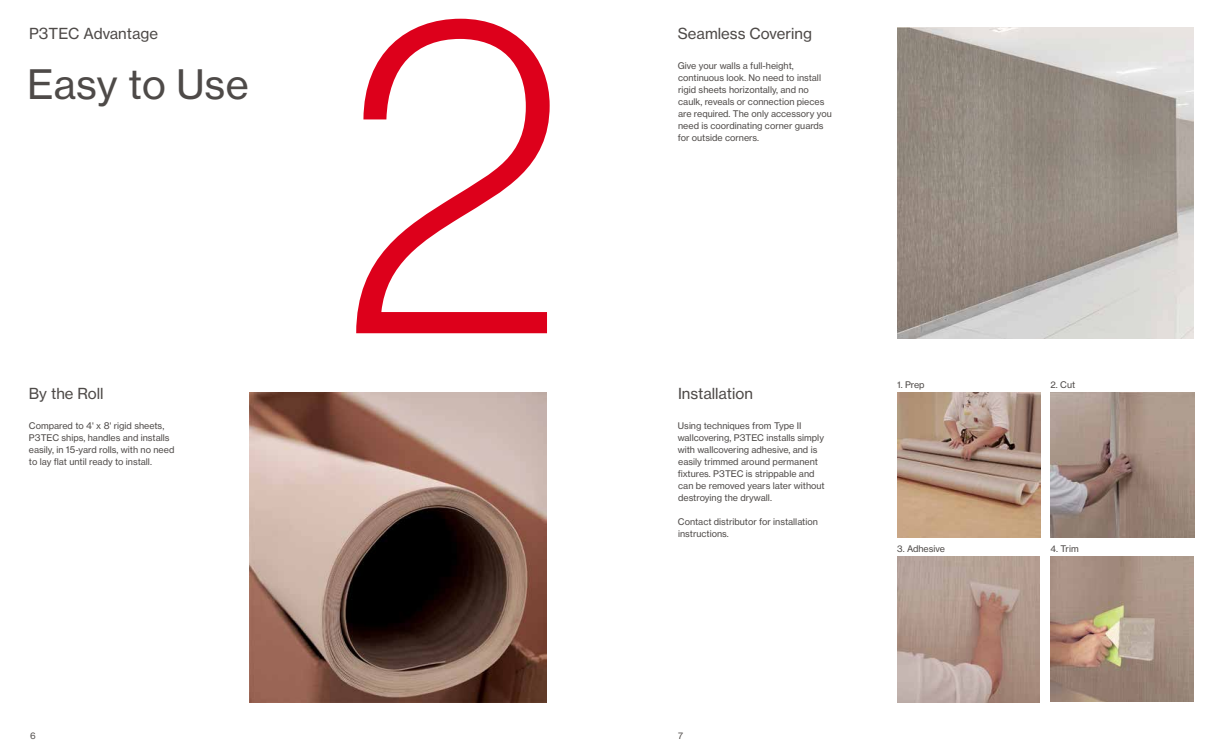
<style>
.page{position:relative;width:1224px;height:756px;background:#fff}
.page>*{position:absolute;margin:0;border:0;box-sizing:border-box;transform-origin:0 0}
.t1{font:450px "N Haas Grotesk DS Pro 35 X Lt";color:#dd001b}
.t2{font:40px "N Haas Grotesk TX Pro 55 Rg";color:#4e4a48}
.t3{font:15px "N Haas Grotesk TX Pro 55 Rg";color:#4e4a48}
.t4{font:9px/12px "N Haas Grotesk TX Pro 55 Rg";color:#4e4a48}
</style>
<div class="page">
<img style="left:897px;top:392px;width:144px;height:146px">
<img style="left:897px;top:556px;width:143px;height:146px">
<img style="left:1051px;top:556px;width:143px;height:146px">
<img style="left:1051px;top:392px;width:143px;height:146px">
<img style="left:897px;top:28px;width:297px;height:311px">
<img style="left:249px;top:392px;width:297px;height:310px">
<h3 class="t3" style="left:29px;top:24px;width:130px">P3TEC Advantage</h3>
<h2 class="t2" style="left:27px;top:60px;width:223px">Easy to Use</h2>
<h3 class="t3" style="left:29px;top:384px;width:76px">By the Roll</h3>
<p class="t4" style="left:29px;top:420px;width:147px">Compared to 4' x 8' rigid sheets, P3TEC ships, handles and installs easily, in 15-yard rolls, with no need to lay flat until ready to install.</p>
<h1 class="t1" style="left:342px;top:-77px;width:225px">2</h1>
<h3 class="t3" style="left:678px;top:24px;width:136px">Seamless Covering</h3>
<p class="t4" style="left:678px;top:60px;width:156px">Give your walls a full-height, continuous look. No need to install rigid sheets horizontally, and no caulk, reveals or connection pieces are required. The only accessory you need is coordinating corner guards for outside corners.</p>
<h3 class="t3" style="left:678px;top:384px;width:76px">Installation</h3>
<p class="t4" style="left:678px;top:420px;width:149px">Using techniques from Type II wallcovering, P3TEC installs simply with wallcovering adhesive, and is easily trimmed around permanent fixtures. P3TEC is strippable and can be removed years later without destroying the drywall.</p>
<p class="t4" style="left:678px;top:516px;width:142px">Contact distributor for installation instructions.</p>
<p class="t4" style="left:897px;top:379px;width:29px">1. Prep</p>
<p class="t4" style="left:1051px;top:379px;width:26px">2. Cut</p>
<p class="t4" style="left:897px;top:543px;width:49px">3. Adhesive</p>
<p class="t4" style="left:1050px;top:543px;width:30px">4. Trim</p>
<p class="t4" style="left:30px;top:730px;width:7px">6</p>
<p class="t4" style="left:678px;top:730px;width:6px">7</p>
</div>
